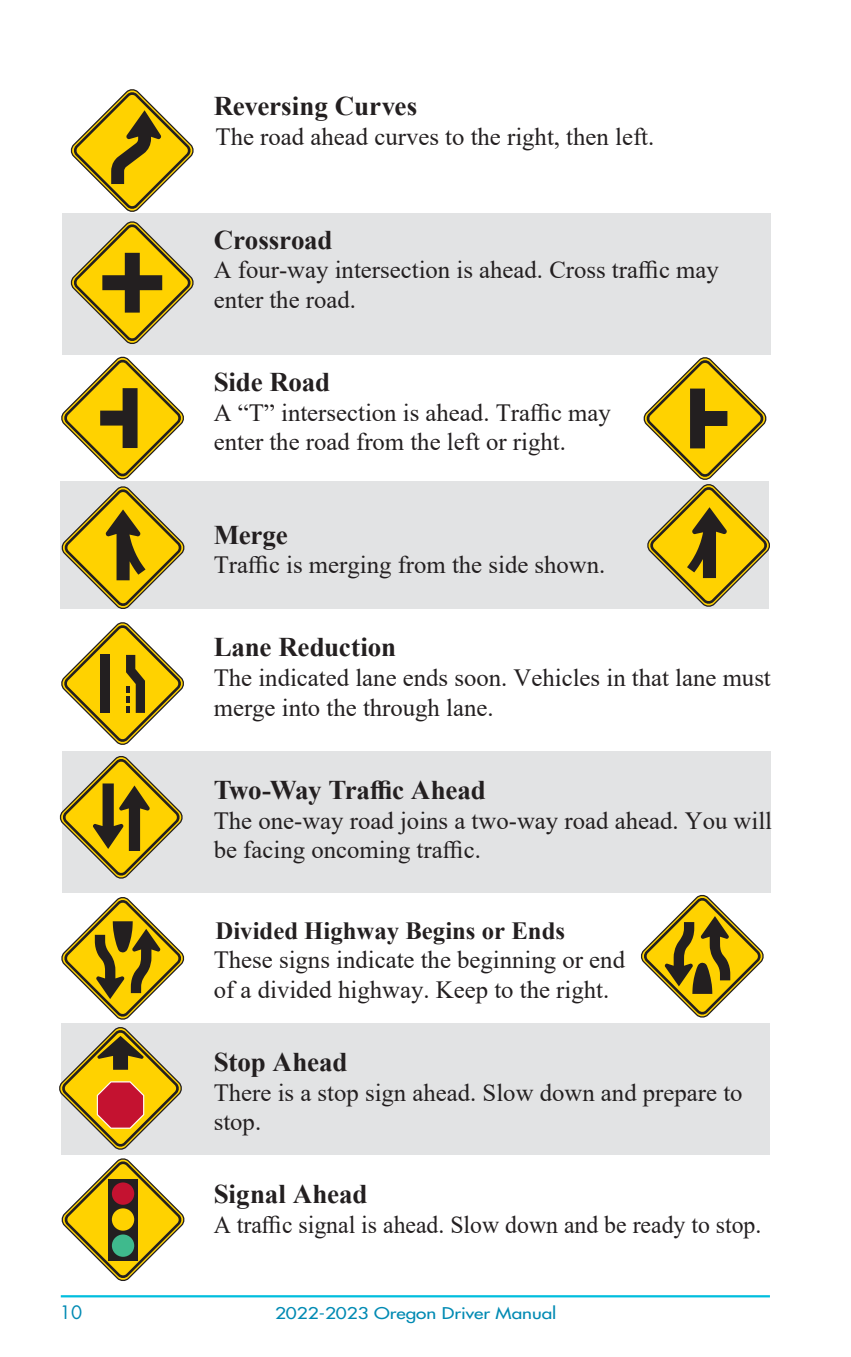
<style>
.page{position:relative;width:851px;height:1357px;background:#fff}
.page>*{position:absolute;margin:0;border:0;box-sizing:border-box;transform-origin:0 0}
.sub_heading__bold_12{font:700 27px "Times New Roman";letter-spacing:-.005em;color:#231f20}
.BODY_TEXT{font:700 27px "Times New Roman";letter-spacing:-.005em;color:#231f20}
.BODY_TEXT-2{font:24.75px/29.7px "Times New Roman";color:#231f20}
.BODY_TEXT-3{font:24.75px "Times New Roman";color:#231f20;scale:.96 1}
.BODY_TEXT-4{font:700 24.75px "Times New Roman";color:#231f20}
.t1{font:18px "Futura Std";color:#008ab3}
.t2{font:500 15.75px "Futura Std";color:#008ab3;scale:1.2 1}
</style>
<div class="page">
<hr style="left:61px;top:1295px;width:709px;height:2px;background:#00bede">
<div style="left:60px;top:482px;width:708px;height:127px;background:#e2e3e4"></div>
<div style="left:62px;top:213px;width:709px;height:142px;background:#e2e3e4"></div>
<div style="left:62px;top:751px;width:708px;height:142px;background:#e2e3e4"></div>
<div style="left:61px;top:1023px;width:709px;height:132px;background:#e2e3e4"></div>
<svg style="left:59px;top:756px;width:124px;height:123px"></svg>
<svg style="left:641px;top:894px;width:123px;height:124px"></svg>
<svg style="left:59px;top:897px;width:126px;height:384px"></svg>
<div style="left:108px;top:1178px;width:30px;height:82px;background:#231f20"></div>
<div style="left:112px;top:1182px;width:22px;height:23px;background:#c41230;border-radius:50%"></div>
<div style="left:112px;top:1208px;width:22px;height:22px;background:#ffd200;border-radius:50%"></div>
<div style="left:112px;top:1234px;width:22px;height:23px;background:#3fba8d;border-radius:50%"></div>
<svg style="left:641px;top:357px;width:129px;height:252px"></svg>
<svg style="left:60px;top:356px;width:126px;height:253px"></svg>
<svg style="left:61px;top:622px;width:123px;height:123px"></svg>
<svg style="left:70px;top:89px;width:124px;height:255px"></svg>
<p class="sub_heading__bold_12" style="left:214px;top:86px;width:205px">Reversing Curves</p>
<p class="BODY_TEXT-2" style="left:215px;top:121px;width:440px">The road ahead curves to the right, then left.</p>
<p class="BODY_TEXT" style="left:214px;top:220px;width:120px">Crossroad</p>
<p class="BODY_TEXT-2" style="left:214px;top:254px;width:506px">A four-way intersection is ahead. Cross traffic may enter the road.</p>
<p class="sub_heading__bold_12" style="left:214px;top:362px;width:118px">Side Road</p>
<p class="BODY_TEXT-2" style="left:214px;top:397px;width:398px">A “T” intersection is ahead. Traffic may enter the road from the left or right.</p>
<p class="sub_heading__bold_12" style="left:214px;top:515px;width:75px">Merge</p>
<p class="BODY_TEXT-2" style="left:214px;top:549px;width:393px">Traffic is merging from the side shown.</p>
<p class="sub_heading__bold_12" style="left:214px;top:628px;width:184px">Lane Reduction</p>
<p class="BODY_TEXT-2" style="left:214px;top:662px;width:558px">The indicated lane ends soon. Vehicles in that lane must merge into the through lane.</p>
<p class="sub_heading__bold_12" style="left:214px;top:770px;width:273px">Two-Way Traffic Ahead</p>
<p class="BODY_TEXT-2" style="left:214px;top:804px;width:560px">The one-way road joins a two-way road ahead. You will be facing oncoming traffic.</p>
<p class="BODY_TEXT-4" style="left:215px;top:912px;width:351px">Divided Highway Begins or Ends</p>
<p class="BODY_TEXT-2" style="left:214px;top:944px;width:413px">These signs indicate the beginning or end of a divided highway. Keep to the right.</p>
<p class="sub_heading__bold_12" style="left:214px;top:1042px;width:135px">Stop Ahead</p>
<p class="BODY_TEXT-2" style="left:214px;top:1077px;width:530px">There is a stop sign ahead. Slow down and prepare to stop.</p>
<p class="sub_heading__bold_12" style="left:214px;top:1175px;width:155px">Signal Ahead</p>
<p class="BODY_TEXT-3" style="left:214px;top:1207px;width:572px">A traffic signal is ahead. Slow down and be ready to stop.</p>
<p class="t1" style="left:60px;top:1301px;width:24px">10</p>
<p class="t2" style="left:275px;top:1303px;width:236px">2022-2023 Oregon Driver Manual</p>
</div>
